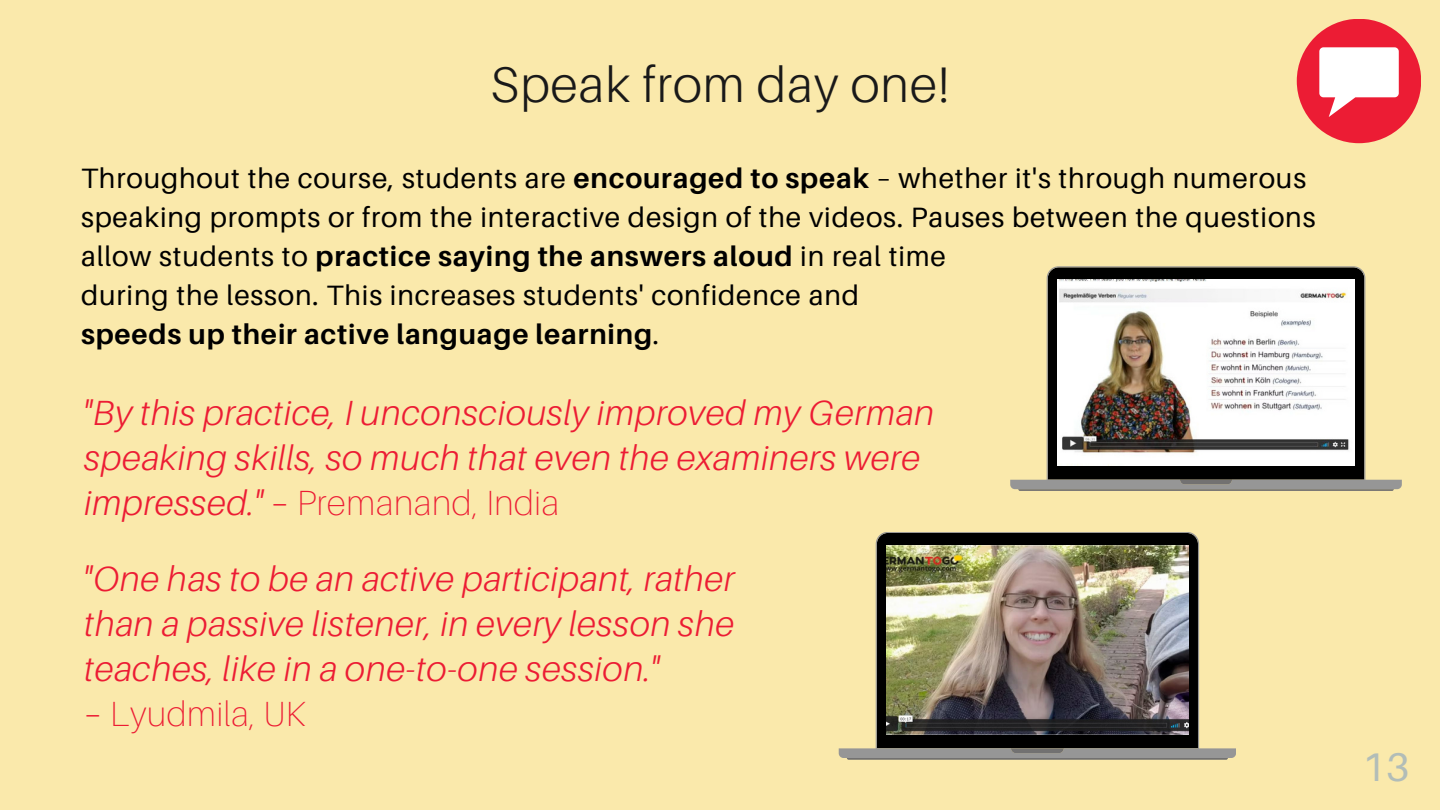
<style>
.page{position:relative;width:1440px;height:810px;background:#fae9ab}
.page>*{position:absolute;margin:0;border:0;box-sizing:border-box;transform-origin:0 0}
.t1{font:300 50px "Aileron";letter-spacing:.02em;color:#191919}
.t2{font:40px "Aileron";color:#b2bdb8}
.t3{font:italic 300 35px/45px "Aileron";letter-spacing:.02em;color:#ec1c34}
.t4{font:100 35px "Aileron";letter-spacing:.02em;color:#ec1c34}
.t5{font:28px/39px "Aileron";letter-spacing:.03em;color:#000}
.t6{font:700 28px "Aileron";letter-spacing:.03em;color:#000}
.s1{font-weight:700}
.s2{font-weight:400}
.s3{font-style:normal}
.s4{font-weight:100;font-style:normal}
.s5{font-weight:300}
</style>
<div class="page">
<div style="left:1297px;top:19px;width:124px;height:124px;background:#ec1c34;border-radius:50%"></div>
<svg style="left:1319px;top:47px;width:80px;height:70px"></svg>
<svg style="left:1010px;top:266px;width:392px;height:223px"></svg>
<svg style="left:1018px;top:480px;width:376px;height:11px;background:#90908e"></svg>
<img style="left:1057px;top:280px;width:297px;height:186px">
<svg style="left:839px;top:532px;width:397px;height:226px"></svg>
<svg style="left:847px;top:748px;width:381px;height:12px;background:#91908e"></svg>
<img style="left:887px;top:546px;width:301px;height:188px">
<p class="t1" style="left:491px;top:53px;width:460px">Speak from day one!</p>
<p class="t5" style="left:81px;top:158px;width:1236px">Throughout the course, students are <span class="s1">encouraged to speak</span> – whether it's through numerous speaking prompts or from the interactive design of the videos. Pauses between the questions allow students to <span class="s1">practice saying the answers aloud</span> in real time</p>
<p class="t5" style="left:81px;top:275px;width:780px">during the lesson. This increases students' confidence and</p>
<p class="t6" style="left:81px;top:317px;width:580px">speeds up their active language learning<span class="s2">.</span></p>
<p class="t3" style="left:84px;top:389px;width:852px">"By this practice, I unconsciously improved my German speaking skills, so much that even the examiners were impressed." <span class="s3">–</span> <span class="s4">Premanand, India</span></p>
<p class="t3" style="left:84px;top:556px;width:652px">"One has to be an active participant, rather</p>
<p class="t3" style="left:84px;top:601px;width:651px">than a passive listener, in every lesson she</p>
<p class="t3" style="left:84px;top:646px;width:577px">teaches, like in a one-to-one session."</p>
<p class="t4" style="left:84px;top:692px;width:223px"><span class="s5">–</span> Lyudmila, UK</p>
<p class="t2" style="left:1362px;top:742px;width:49px">13</p>
</div>
